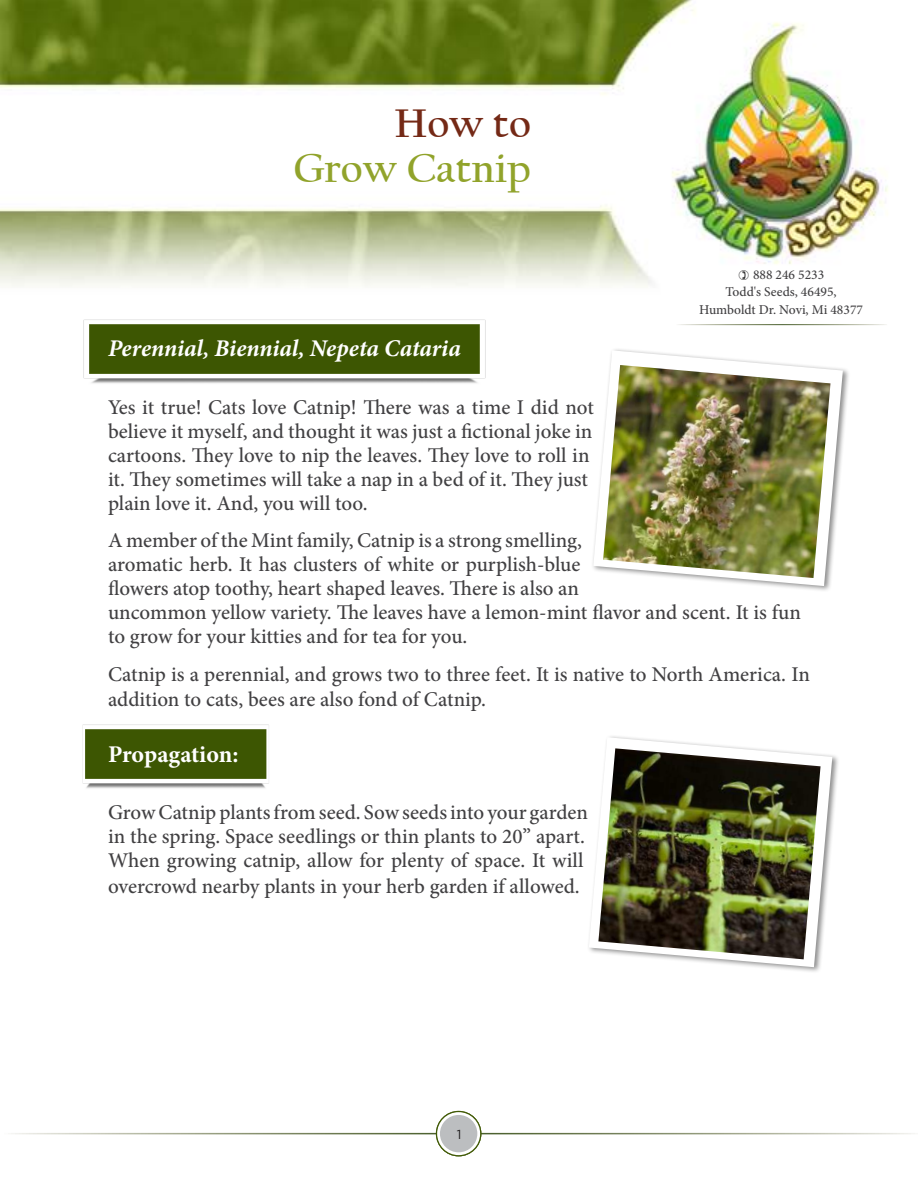
<style>
.page{position:relative;width:918px;height:1188px;background:#fff}
.page>*{position:absolute;margin:0;border:0;box-sizing:border-box;transform-origin:0 0}
.t1{font:700 42px "Californian FB";color:#91a32b}
.t2{font:700 42px "Californian FB";color:#742916}
.t3{font:italic 700 24px "Minion Pro";letter-spacing:-.005em;color:#fff}
.t4{font:700 24px "Minion Pro";letter-spacing:-.005em;color:#fff}
.t5{font:500 21px/24px "Minion Pro";letter-spacing:-.005em;color:#414042}
.t6{font:500 13.5px "Minion Pro";color:#414042}
.t7{font:13.05px "Gotham";color:#222021}
</style>
<div class="page">
<img style="left:0;top:0;width:888px;height:287px">
<img style="left:82px;top:724px;width:187px;height:65px">
<img style="left:83px;top:319px;width:403px;height:65px">
<div style="left:591px;top:347px;width:259px;height:246px;background:#000;opacity:.45"></div>
<svg style="left:593px;top:350px;width:250px;height:236px"></svg>
<img style="left:603px;top:365px;width:228px;height:213px">
<div style="left:586px;top:734px;width:253px;height:240px;background:#000;opacity:.45"></div>
<svg style="left:589px;top:737px;width:243px;height:230px"></svg>
<img style="left:598px;top:748px;width:223px;height:211px">
<svg style="left:437px;top:1112px;width:44px;height:44px"></svg>
<div style="left:436px;top:1111px;width:45px;height:45px;border:1px solid #415a06;border-radius:50%"></div>
<div style="left:440px;top:1115px;width:37px;height:37px;background:#bcbec0;border-radius:50%"></div>
<svg style="left:739px;top:270px;width:10px;height:10px"></svg>
<h1 class="t2" style="left:395px;top:100px;width:138px">How to</h1>
<h1 class="t1" style="left:294px;top:145px;width:239px">Grow Catnip</h1>
<p class="t6" style="left:753px;top:266px;width:73px">888 246 5233</p>
<p class="t6" style="left:725px;top:283px;width:113px">Todd's Seeds, 46495,</p>
<p class="t6" style="left:699px;top:301px;width:165px">Humboldt Dr. Novi, Mi 48377</p>
<p class="t3" style="left:108px;top:331px;width:354px">Perennial, Biennial, Nepeta Cataria</p>
<p class="t5" style="left:108px;top:395px;width:487px">Yes it true! Cats love Catnip! There was a time I did not believe it myself, and thought it was just a fictional joke in cartoons. They love to nip the leaves. They love to roll in it. They sometimes will take a nap in a bed of it. They just plain love it. And, you will too.</p>
<p class="t5" style="left:108px;top:528px;width:695px">A member of the Mint family, Catnip is a strong smelling,<br>aromatic herb. It has clusters of white or purplish-blue<br>flowers atop toothy, heart shaped leaves. There is also an<br>uncommon yellow variety. The leaves have a lemon-mint flavor and scent. It is fun to grow for your kitties and for tea for you.</p>
<p class="t5" style="left:108px;top:661px;width:703px;line-height:25.2px">Catnip is a perennial, and grows two to three feet. It is native to North America. In addition to cats, bees are also fond of Catnip.</p>
<p class="t4" style="left:108px;top:737px;width:132px">Propagation:</p>
<p class="t5" style="left:108px;top:800px;width:482px;line-height:24.5px">Grow Catnip plants from seed. Sow seeds into your garden in the spring. Space seedlings or thin plants to 20” apart.<br>When growing catnip, allow for plenty of space. It will overcrowd nearby plants in your herb garden if allowed.</p>
<p class="t7" style="left:455px;top:1126px;width:9px">21</p>
</div>
